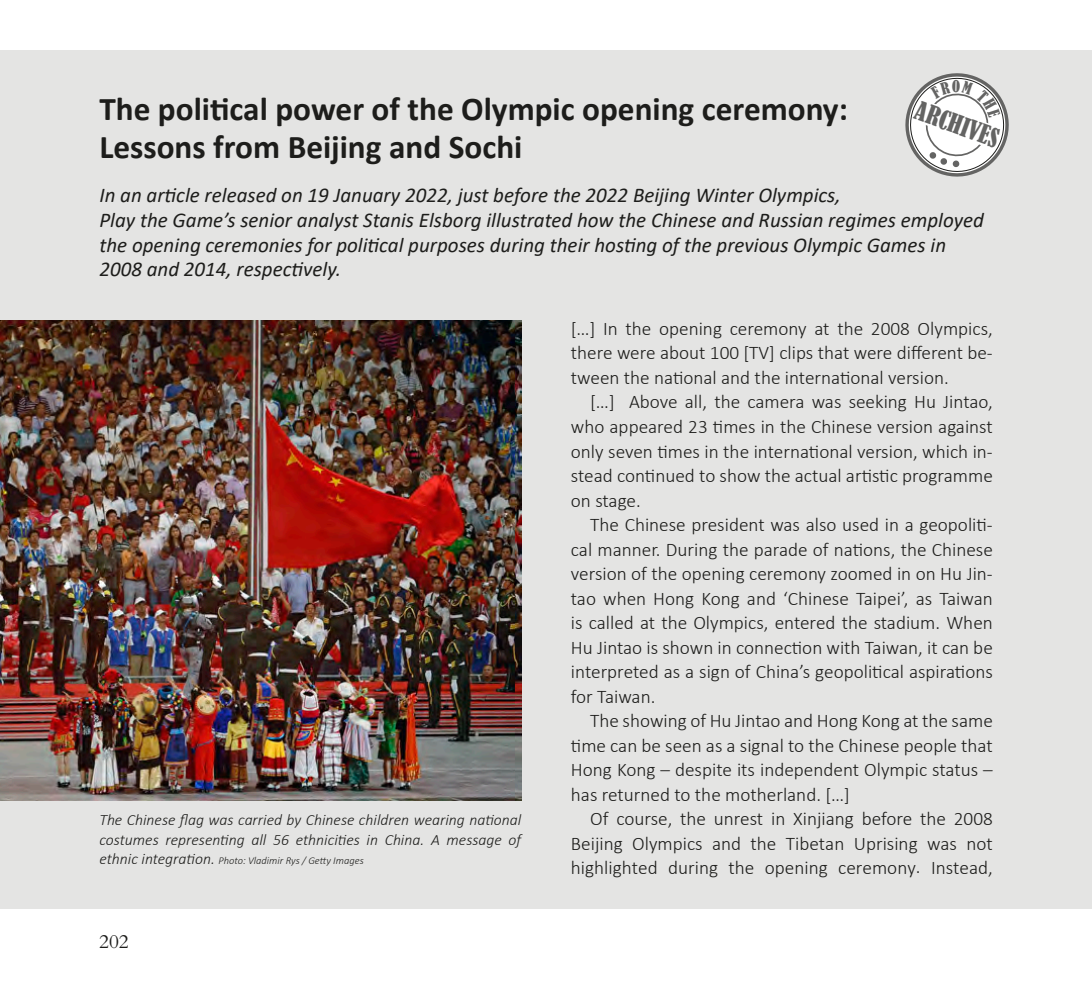
<style>
.page{position:relative;width:1092px;height:993px;background:#fff}
.page>*{position:absolute;margin:0;border:0;box-sizing:border-box;transform-origin:0 0}
.t1{font:700 33.25px/38.5px "Calibri";color:#1d1d1b}
.t2{font:24.5px "Bernard MT Condensed";color:#646463}
.t3{font:italic 21px/24.5px "Calibri";color:#1d1d1b}
.t4{font:300 19.25px/24.5px "Calibri";color:#1d1d1b;text-align:justify}
.t5{font:19.25px "Cardo";color:#1d1d1b}
.t6{font:italic 300 15.75px/19.2px "Calibri";color:#1d1d1b}
.t7{font:italic 300 10.5px "Calibri";color:#1d1d1b}
.s1{font-size:15.75px}
</style>
<div class="page">
<div style="left:0;top:50px;width:1091px;height:858px;background:#e4e4e3"></div>
<img style="left:0;top:320px;width:521px;height:480px">
<svg style="left:905px;top:73px;width:104px;height:104px"></svg>
<h1 class="t1" style="left:99px;top:89px;width:750px">The political power of the Olympic opening ceremony:<br>Lessons from Beijing and Sochi</h1>
<p class="t3" style="left:99px;top:182px;width:886px">In an article released on 19 January 2022, just before the 2022 Beijing Winter Olympics,<br>Play the Game’s senior analyst Stanis Elsborg illustrated how the Chinese and Russian regimes employed the opening ceremonies for political purposes during their hosting of the previous Olympic Games in 2008 and 2014, respectively.</p>
<p class="t2" style="left:921px;top:96px;width:89px;rotate:20deg">ARCHIVES</p>
<p class="t6" style="left:99px;top:810px;width:423px">The Chinese flag was carried by Chinese children wearing national costumes representing all 56 ethnicities in China. A message of</p>
<p class="t7" style="left:99px;top:853px;width:266px"><span class="s1">ethnic integration.</span> Photo: Vladimir Rys / Getty Images</p>
<p class="t5" style="left:99px;top:925px;width:31px">202</p>
<p class="t4" style="left:571px;top:316px;width:423px">[…] In the opening ceremony at the 2008 Olympics, there were about 100 [TV] clips that were different be&shy;tween the national and the international version.</p>
<p class="t4" style="left:571px;top:389px;width:423px;text-indent:19px">[…] Above all, the camera was seeking Hu Jintao, who appeared 23 times in the Chinese version against only seven times in the international version, which in&shy;stead continued to show the actual artistic programme on stage.</p>
<p class="t4" style="left:571px;top:512px;width:423px;text-indent:19px">The Chinese president was also used in a geopoliti&shy;cal manner. During the parade of nations, the Chinese version of the opening ceremony zoomed in on Hu Jin&shy;tao when Hong Kong and ‘Chinese Taipei’, as Taiwan is called at the Olympics, entered the stadium. When Hu Jintao is shown in connection with Taiwan, it can be interpreted as a sign of China’s geopolitical aspirations for Taiwan.</p>
<p class="t4" style="left:571px;top:708px;width:423px;text-indent:19px">The showing of Hu Jintao and Hong Kong at the same time can be seen as a signal to the Chinese people that Hong Kong – despite its independent Olympic status – has returned to the motherland. […]</p>
<p class="t4" style="left:571px;top:806px;width:423px;text-indent:19px">Of course, the unrest in Xinjiang before the 2008<br>Beijing Olympics and the Tibetan Uprising was not highlighted during the opening ceremony. Instead,</p>
</div>
